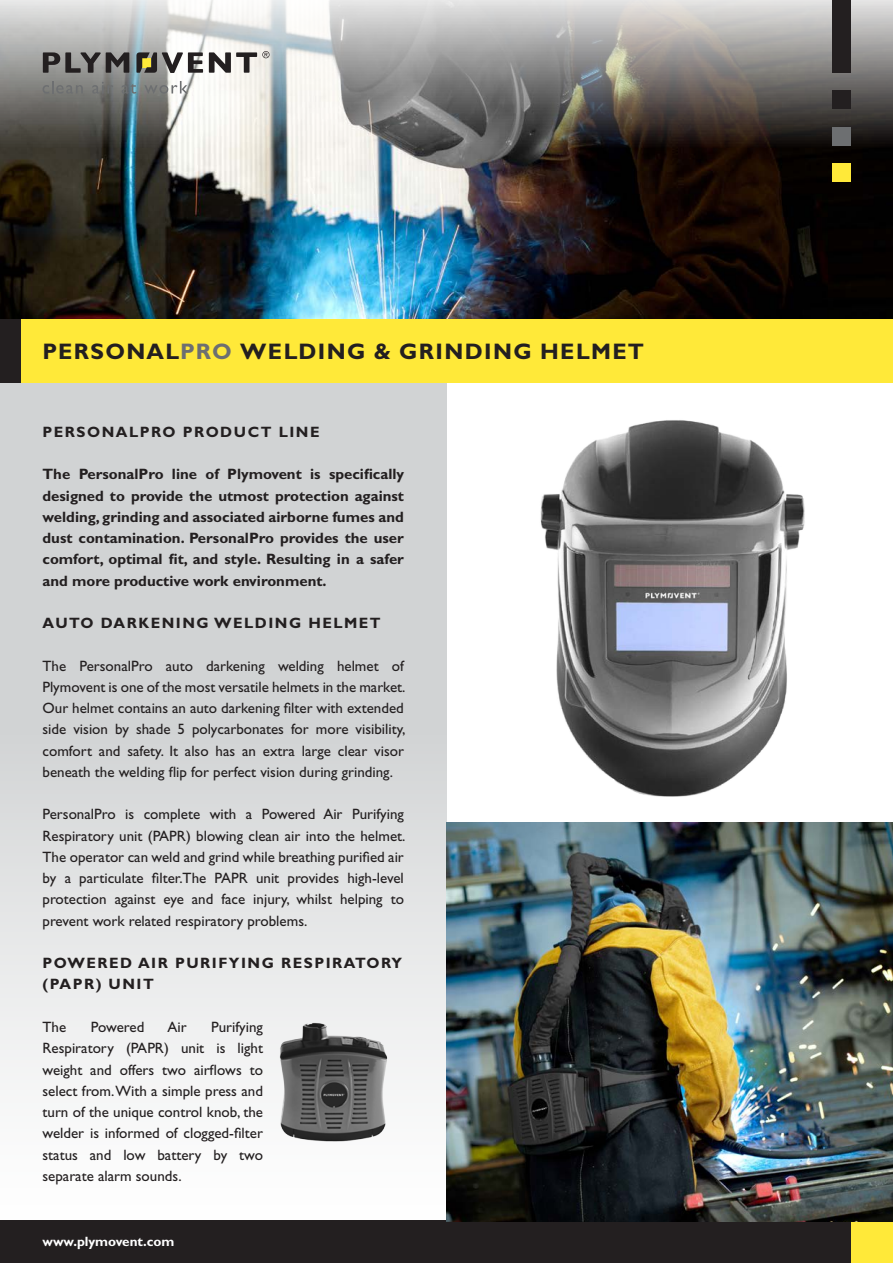
<style>
.page{position:relative;width:893px;height:1263px;background:#fff}
.page>*{position:absolute;margin:0;border:0;box-sizing:border-box;transform-origin:0 0}
.t1{font:700 22.5px "Gill Sans Std";letter-spacing:.055em;color:#231f20}
.t2{font:15px/21.3px "Gill Sans Std";color:#231f20;text-align:justify}
.t3{font:700 15px/21.3px "Gill Sans Std";letter-spacing:.1em;color:#231f20;text-align:justify}
.t4{font:700 13.5px "Gill Sans Std";color:#fff}
.s1{color:#6d6f71}
</style>
<div class="page">
<img style="left:0;top:0;width:893px;height:319px">
<div style="left:0;top:382px;width:446px;height:838px;background:linear-gradient(to bottom,#c6c8c9,#f9f9fa)"></div>
<img style="left:272px;top:1022px;width:122px;height:119px">
<div style="left:850px;top:1220px;width:43px;height:43px;background:#ffe939"></div>
<div style="left:0;top:1220px;width:850px;height:43px;background:#231f20"></div>
<div style="left:0;top:319px;width:21px;height:64px;background:#231f20"></div>
<div style="left:832px;top:164px;width:18px;height:18px;background:#ffe939"></div>
<div style="left:832px;top:127px;width:18px;height:18px;background:#6d6f71"></div>
<div style="left:832px;top:91px;width:18px;height:18px;background:#231f20"></div>
<div style="left:832px;top:0;width:18px;height:73px;background:#231f20"></div>
<svg style="left:43px;top:52px;width:86px;height:21px;background:#646261"></svg>
<svg style="left:209px;top:51px;width:60px;height:22px"></svg>
<svg style="left:136px;top:52px;width:67px;height:21px"></svg>
<svg style="left:43px;top:81px;width:40px;height:13px"></svg>
<svg style="left:92px;top:82px;width:21px;height:12px"></svg>
<svg style="left:122px;top:84px;width:14px;height:10px"></svg>
<svg style="left:144px;top:81px;width:44px;height:13px"></svg>
<div style="left:21px;top:319px;width:872px;height:64px;background:#ffe939"></div>
<img style="left:540px;top:420px;width:265px;height:377px">
<img style="left:446px;top:822px;width:447px;height:400px">
<h1 class="t1" style="left:43px;top:338px;width:603px">Personal<span class="s1">Pro</span> welding &amp; grinding helmet</h1>
<p class="t3" style="left:43px;top:421px;width:25px">PERSONAL</p>
<p class="t3" style="left:140px;top:421px;width:24px">PRO</p>
<p class="t3" style="left:183px;top:421px;width:138px">product line</p>
<p class="t3" style="left:43px;top:463px;width:363px">The PersonalPro line of Plymovent is specifically designed to provide the utmost protection against welding, grinding and associated airborne fumes and dust contamination. PersonalPro provides the user comfort, optimal fit, and style. Resulting in a safer and more productive work environment.</p>
<p class="t3" style="left:43px;top:612px;width:340px">Auto darkening welding helmet</p>
<p class="t2" style="left:43px;top:655px;width:364px">The PersonalPro auto darkening welding helmet of Plymovent is one of the most versatile helmets in the market.<br>Our helmet contains an auto darkening filter with extended side vision by shade 5 polycarbonates for more visibility, comfort and safety. It also has an extra large clear visor beneath the welding flip for perfect vision during grinding.</p>
<p class="t2" style="left:43px;top:804px;width:364px">PersonalPro is complete with a Powered Air Purifying Respiratory unit (PAPR) blowing clean air into the helmet.<br>The operator can weld and grind while breathing purified air by a particulate filter.The PAPR unit provides high-level protection against eye and face injury, whilst helping to prevent work related respiratory problems.</p>
<p class="t3" style="left:43px;top:952px;width:361px">Powered Air Purifying Respiratory (PAPR) unit</p>
<p class="t2" style="left:43px;top:1016px;width:25px">The</p>
<p class="t2" style="left:91px;top:1016px;width:55px">Powered</p>
<p class="t2" style="left:167px;top:1016px;width:21px">Air</p>
<p class="t2" style="left:43px;top:1016px;width:222px;text-indent:169px">Purifying Respiratory (PAPR) unit is light weight and offers two airflows to select from. With a simple press and turn of the unique control knob, the welder is informed of clogged-filter status and low battery by two separate alarm sounds.</p>
<p class="t4" style="left:43px;top:1234px;width:133px">www.plymovent.com</p>
</div>
